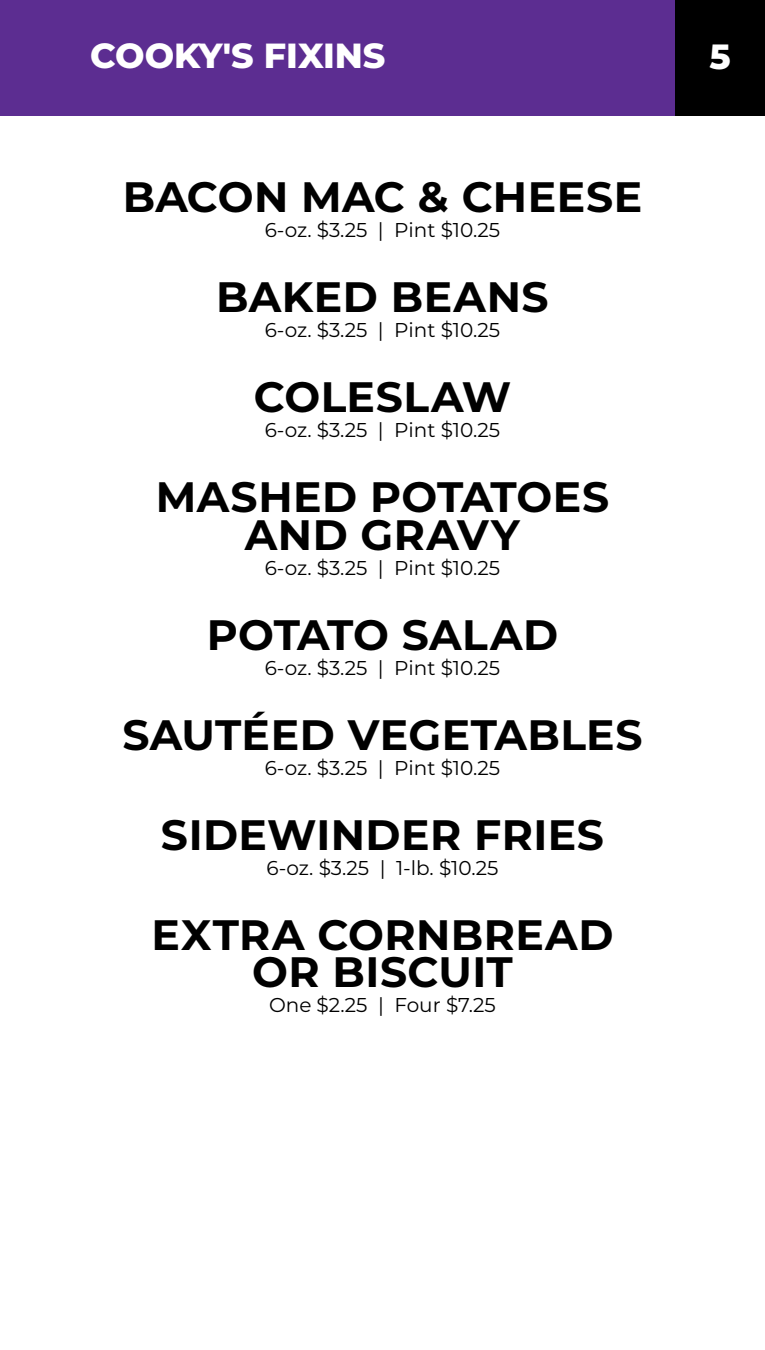
<style>
.page{position:relative;width:765px;height:1350px;background:#fff}
.page>*{position:absolute;margin:0;border:0;box-sizing:border-box;transform-origin:0 0}
.t1{font:700 42.5px/37.5px "Montserrat";letter-spacing:.01em;color:#000;text-align:center}
.t2{font:800 35px "Montserrat";color:#fff}
.t3{font:800 34.75px "Montserrat";color:#fff}
.t4{font:20px "Montserrat";color:#000}
</style>
<div class="page">
<div style="left:0;top:0;width:765px;height:115px;background:#5c2d91"></div>
<div style="left:675px;top:0;width:90px;height:115px;background:#000"></div>
<h3 class="t3" style="left:90px;top:30px;width:297px">COOKY'S FIXINS</h3>
<h2 class="t2" style="left:709px;top:31px;width:23px">5</h2>
<h1 class="t1" style="left:123px;top:176px;width:521px">BACON MAC &amp; CHEESE</h1>
<p class="t4" style="left:265px;top:217px;width:237px">6-oz. $3.25 | Pint $10.25</p>
<h1 class="t1" style="left:216px;top:276px;width:334px">BAKED BEANS</h1>
<p class="t4" style="left:265px;top:317px;width:237px">6-oz. $3.25 | Pint $10.25</p>
<h1 class="t1" style="left:254px;top:376px;width:259px">COLESLAW</h1>
<p class="t4" style="left:265px;top:417px;width:237px">6-oz. $3.25 | Pint $10.25</p>
<h1 class="t1" style="left:156px;top:476px;width:455px">MASHED POTATOES<br>AND GRAVY</h1>
<p class="t4" style="left:265px;top:554px;width:237px">6-oz. $3.25 | Pint $10.25</p>
<h1 class="t1" style="left:207px;top:614px;width:353px">POTATO SALAD</h1>
<p class="t4" style="left:265px;top:654px;width:237px">6-oz. $3.25 | Pint $10.25</p>
<h1 class="t1" style="left:123px;top:714px;width:521px">SAUTÉED VEGETABLES</h1>
<p class="t4" style="left:265px;top:754px;width:237px">6-oz. $3.25 | Pint $10.25</p>
<h1 class="t1" style="left:161px;top:814px;width:445px">SIDEWINDER FRIES</h1>
<p class="t4" style="left:267px;top:854px;width:233px">6-oz. $3.25 | 1-lb. $10.25</p>
<h1 class="t1" style="left:152px;top:914px;width:463px">EXTRA CORNBREAD<br>OR BISCUIT</h1>
<p class="t4" style="left:269px;top:992px;width:228px">One $2.25 | Four $7.25</p>
</div>
